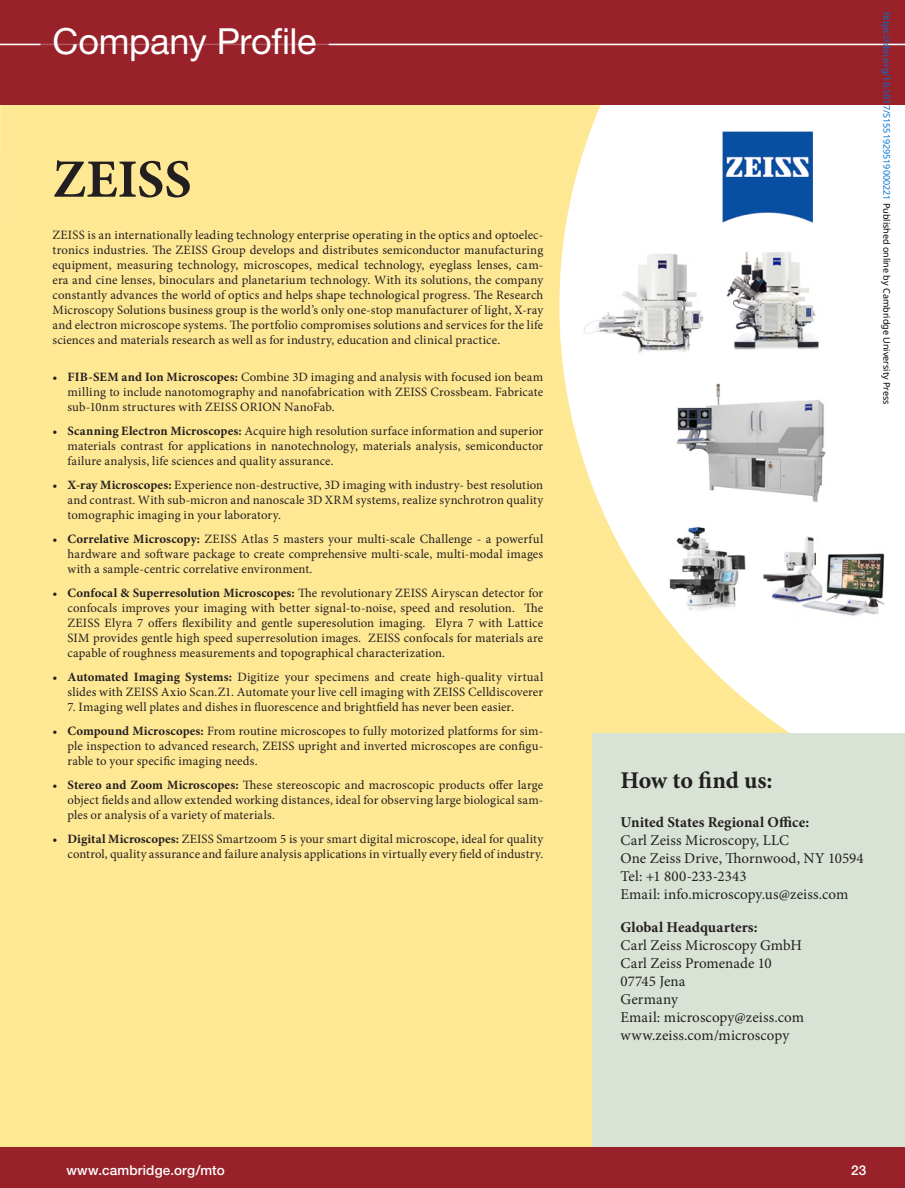
<style>
.page{position:relative;width:905px;height:1188px;background:#fff}
.page>*{position:absolute;margin:0;border:0;box-sizing:border-box;transform-origin:0 0}
.t1{font:700 54px "Minion Pro";color:#231f20}
.t2{font:36px "Helvetica Neue LT Std";letter-spacing:-.01em;color:#fff}
.t3{font:700 24px "Minion Pro";letter-spacing:-.015em;color:#231f20}
.t4{font:15px/18px "Minion Pro";letter-spacing:.005em;color:#231f20}
.t5{font:700 15px "Minion Pro";color:#231f20}
.t6{font:500 13.5px "Helvetica Neue LT Std";letter-spacing:.015em;color:#fff}
.t7{font:12.75px/15px "Minion Pro";letter-spacing:.01em;color:#231f20;text-align:justify}
.t8{font:9px "Noto Sans";color:#0172cf}
.s1{font-weight:700}
.s2{color:#000}
</style>
<div class="page">
<div style="left:0;top:62px;width:904px;height:1126px;background:#ffe894"></div>
<div style="left:0;top:1148px;width:904px;height:40px;background:#98212a"></div>
<svg style="left:0;top:105px;width:1px;height:68px"></svg>
<svg style="left:559px;top:105px;width:345px;height:629px;fill:#fff"></svg>
<div style="left:0;top:0;width:904px;height:105px;background:#98212a"></div>
<hr style="left:0;top:44px;width:904px;height:1px;background:#fff">
<div style="left:592px;top:734px;width:312px;height:414px;background:#d8e2d5"></div>
<img style="left:722px;top:132px;width:91px;height:91px">
<img style="left:582px;top:248px;width:239px;height:112px">
<img style="left:675px;top:382px;width:151px;height:121px">
<img style="left:668px;top:526px;width:217px;height:93px">
<h2 class="t2" style="left:52px;top:20px;width:265px">Company Profile</h2>
<h1 class="t1" style="left:52px;top:141px;width:140px">ZEISS</h1>
<p class="t7" style="left:52px;top:227px;width:492px">ZEISS is an internationally leading technology enterprise operating in the optics and optoelec&shy;tronics industries. The ZEISS Group develops and distributes semiconductor manufacturing equipment, measuring technology, microscopes, medical technology, eyeglass lenses, cam&shy;era and cine lenses, binoculars and planetarium technology. With its solutions, the company constantly advances the world of optics and helps shape technological progress. The Research Microscopy Solutions business group is the world’s only one-stop manufacturer of light, X-ray and electron microscope systems. The portfolio compromises solutions and services for the life sciences and materials research as well as for industry, education and clinical practice.</p>
<p class="t7" style="left:67px;top:370px;width:477px;text-indent:-15px">• <span class="s1">FIB-SEM and Ion Microscopes:</span> Combine 3D imaging and analysis with focused ion beam milling to include nanotomography and nanofabrication with ZEISS Crossbeam. Fabricate sub-10nm structures with ZEISS ORION NanoFab.</p>
<p class="t7" style="left:67px;top:424px;width:477px;text-indent:-15px">• <span class="s1">Scanning Electron Microscopes:</span> Acquire high resolution surface information and superior materials contrast for applications in nanotechnology, materials analysis, semiconductor failure analysis, life sciences and quality assurance.</p>
<p class="t7" style="left:67px;top:478px;width:477px;text-indent:-15px">• <span class="s1">X-ray Microscopes:</span> Experience non-destructive, 3D imaging with industry- best resolution and contrast. With sub-micron and nanoscale 3D XRM systems, realize synchrotron quality tomographic imaging in your laboratory.</p>
<p class="t7" style="left:67px;top:532px;width:477px;text-indent:-15px">• <span class="s1">Correlative Microscopy:</span> ZEISS Atlas 5 masters your multi-scale Challenge - a powerful hardware and software package to create comprehensive multi-scale, multi-modal images with a sample-centric correlative environment.</p>
<p class="t7" style="left:67px;top:586px;width:477px;text-indent:-15px">• <span class="s1">Confocal &amp; Superresolution Microscopes:</span> The revolutionary ZEISS Airyscan detector for confocals improves your imaging with better signal-to-noise, speed and resolution. The ZEISS Elyra 7 offers flexibility and gentle superesolution imaging. Elyra 7 with Lattice SIM provides gentle high speed superresolution images. ZEISS confocals for materials are capable of roughness measurements and topographical characterization.</p>
<p class="t7" style="left:52px;top:670px;width:492px;text-align:right">• <span class="s1">Automated Imaging Systems:</span> Digitize your specimens and create high-quality virtual slides with ZEISS Axio Scan.Z1. Automate your live cell imaging with ZEISS Celldiscoverer</p>
<p class="t7" style="left:67px;top:700px;width:448px">7. Imaging well plates and dishes in fluorescence and brightfield has never been easier.</p>
<p class="t7" style="left:67px;top:724px;width:477px;text-indent:-15px">• <span class="s1">Compound Microscopes:</span> From routine microscopes to fully motorized platforms for sim&shy;ple inspection to advanced research, ZEISS upright and inverted microscopes are configu&shy;rable to your specific imaging needs.</p>
<p class="t7" style="left:67px;top:778px;width:477px;text-indent:-15px">• <span class="s1">Stereo and Zoom Microscopes:</span> These stereoscopic and macroscopic products offer large object fields and allow extended working distances, ideal for observing large biological sam&shy;ples or analysis of a variety of materials.</p>
<p class="t7" style="left:52px;top:832px;width:492px;text-align:right">• <span class="s1">Digital Microscopes:</span> ZEISS Smartzoom 5 is your smart digital microscope, ideal for quality control, quality assurance and failure analysis applications in virtually every field of industry.</p>
<p class="t8" style="left:893px;top:12px;width:394px;rotate:90deg">https://doi.org/10.1017/S1551929519000221 <span class="s2">Published online by Cambridge University Press</span></p>
<h3 class="t3" style="left:620px;top:764px;width:153px">How to find us:</h3>
<p class="t5" style="left:620px;top:812px;width:190px">United States Regional Office:</p>
<p class="t4" style="left:620px;top:832px;width:244px">Carl Zeiss Microscopy, LLC<br>One Zeiss Drive, Thornwood, NY 10594<br>Tel: +1 800-233-2343<br>Email: info.microscopy.us@zeiss.com</p>
<p class="t5" style="left:620px;top:917px;width:138px">Global Headquarters:</p>
<p class="t4" style="left:620px;top:937px;width:185px">Carl Zeiss Microscopy GmbH<br>Carl Zeiss Promenade 10<br>07745 Jena<br>Germany<br>Email: microscopy@zeiss.com www.zeiss.com/microscopy</p>
<p class="t6" style="left:66px;top:1162px;width:160px">www.cambridge.org/mto</p>
<p class="t6" style="left:851px;top:1162px;width:17px">23</p>
</div>
